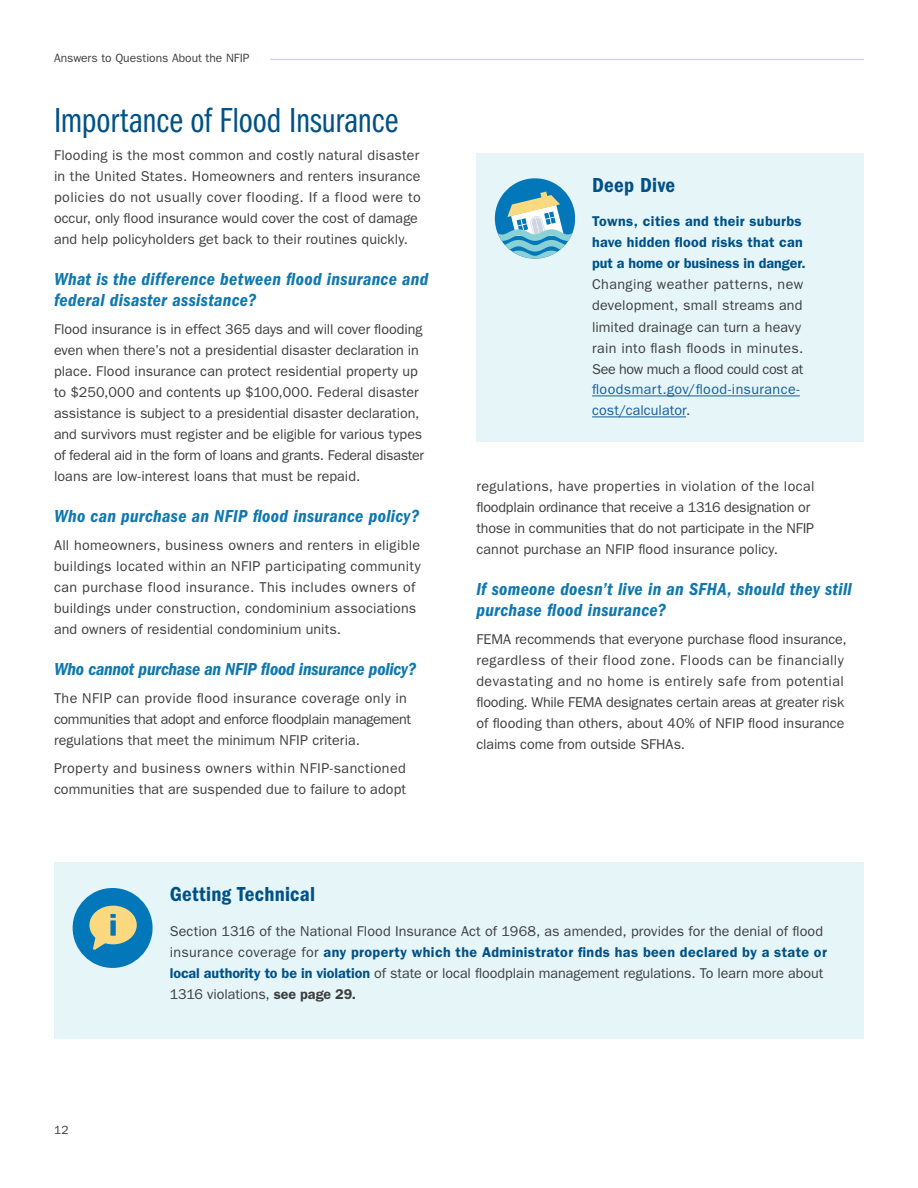
<style>
.page{position:relative;width:918px;height:1188px;background:#fff}
.page>*{position:absolute;margin:0;border:0;box-sizing:border-box;transform-origin:0 0}
.t1{font:36px "ITC Franklin Gothic Std Bk Cp";letter-spacing:-.005em;color:#005187}
.t2{font:21px "ITC Franklin Gothic Std Dm Cd";letter-spacing:.015em;color:#005187}
.t3{font:18px/21px "ITC Franklin Gothic Std Dm Cd It";letter-spacing:.02em;color:#0e78af}
.t4{font:18px "ITC Franklin Gothic Std Dm Cd It";letter-spacing:-.01em;color:#0e78af}
.Body_Text_Last{font:14.25px/21px "ITC Franklin Gothic Std";letter-spacing:.01em;color:#3e3e3f}
.Call-Out_Body{font:14.25px/21px "ITC Franklin Gothic Std";letter-spacing:.005em;color:#3e3e3f}
.Body_Text{font:14.25px/21px "ITC Franklin Gothic Std";letter-spacing:.005em;color:#3e3e3f}
.t5{font:12px "ITC Franklin Gothic Std";color:#3e3e3f}
.s1{font-weight:600;color:#005187}
.s2{color:#175d9e}
.s3{font-weight:600}
</style>
<div class="page">
<div style="left:476px;top:153px;width:388px;height:289px;background:#e5f5f8"></div>
<hr style="left:592px;top:396px;width:208px;height:1px;background:#175d9e">
<hr style="left:592px;top:417px;width:94px;height:1px;background:#175d9e">
<div style="left:495px;top:178px;width:80px;height:81px;background:#0277b9;border-radius:50%"></div>
<svg style="left:498px;top:192px;width:74px;height:67px"></svg>
<div style="left:54px;top:862px;width:810px;height:177px;background:#e5f5f8"></div>
<div style="left:73px;top:888px;width:79px;height:80px;background:#0277b9;border-radius:50%"></div>
<svg style="left:89px;top:906px;width:48px;height:44px"></svg>
<hr style="left:270px;top:59px;width:594px;height:1px;background:#b8d9e8">
<p class="t5" style="left:54px;top:51px;width:197px">Answers to Questions About the NFIP</p>
<h5 class="t1" style="left:54px;top:101px;width:346px">Importance of Flood Insurance</h5>
<p class="Body_Text_Last" style="left:54px;top:145px;width:368px">Flooding is the most common and costly natural disaster in the United States. Homeowners and renters insurance policies do not usually cover flooding. If a flood were to occur, only flood insurance would cover the cost of damage and help policyholders get back to their routines quickly.</p>
<h6 class="t3" style="left:54px;top:269px;width:376px">What is the difference between flood insurance and federal disaster assistance?</h6>
<p class="Body_Text_Last" style="left:54px;top:319px;width:372px">Flood insurance is in effect 365 days and will cover flooding even when there’s not a presidential disaster declaration in place. Flood insurance can protect residential property up to $250,000 and contents up $100,000. Federal disaster assistance is subject to a presidential disaster declaration, and survivors must register and be eligible for various types of federal aid in the form of loans and grants. Federal disaster loans are low-interest loans that must be repaid.</p>
<h6 class="t3" style="left:54px;top:506px;width:367px">Who can purchase an NFIP flood insurance policy?</h6>
<p class="Body_Text_Last" style="left:54px;top:535px;width:368px">All homeowners, business owners and renters in eligible buildings located within an NFIP participating community can purchase flood insurance. This includes owners of buildings under construction, condominium associations and owners of residential condominium units.</p>
<h6 class="t4" style="left:54px;top:659px;width:364px">Who cannot purchase an NFIP flood insurance policy?</h6>
<p class="Body_Text" style="left:54px;top:688px;width:359px">The NFIP can provide flood insurance coverage only in communities that adopt and enforce floodplain management regulations that meet the minimum NFIP criteria.</p>
<p class="Body_Text_Last" style="left:54px;top:757px;width:354px">Property and business owners within NFIP-sanctioned communities that are suspended due to failure to adopt</p>
<h6 class="t2" style="left:592px;top:173px;width:85px">Deep Dive</h6>
<p class="Call-Out_Body" style="left:592px;top:211px;width:215px"><span class="s1">Towns, cities and their suburbs have hidden flood risks that can put a home or business in danger.<br></span>Changing weather patterns, new development, small streams and limited drainage can turn a heavy rain into flash floods in minutes.<br>See how much a flood could cost at <span class="s2">foodsmart.gov/flood-insurance&shy;cost/calculator</span>.</p>
<p class="Body_Text_Last" style="left:476px;top:476px;width:340px">regulations, have properties in violation of the local floodplain ordinance that receive a 1316 designation or those in communities that do not participate in the NFIP cannot purchase an NFIP flood insurance policy.</p>
<h6 class="t3" style="left:476px;top:579px;width:377px">If someone doesn’t live in an SFHA, should they still purchase flood insurance?</h6>
<p class="Body_Text" style="left:476px;top:629px;width:372px">FEMA recommends that everyone purchase flood insurance, regardless of their flood zone. Floods can be financially devastating and no home is entirely safe from potential flooding. While FEMA designates certain areas at greater risk of flooding than others, about 40% of NFIP flood insurance claims come from outside SFHAs.</p>
<p class="t5" style="left:54px;top:1123px;width:16px">12</p>
<h6 class="t2" style="left:170px;top:883px;width:147px">Getting Technical</h6>
<p class="Call-Out_Body" style="left:170px;top:921px;width:659px">Section 1316 of the National Flood Insurance Act of 1968, as amended, provides for the denial of flood insurance coverage for <span class="s1">any property which the Administrator finds has been declared by a state or local authority to be in violation</span> of state or local floodplain management regulations. To learn more about 1316 violations, <span class="s3">see page 29.</span></p>
</div>
